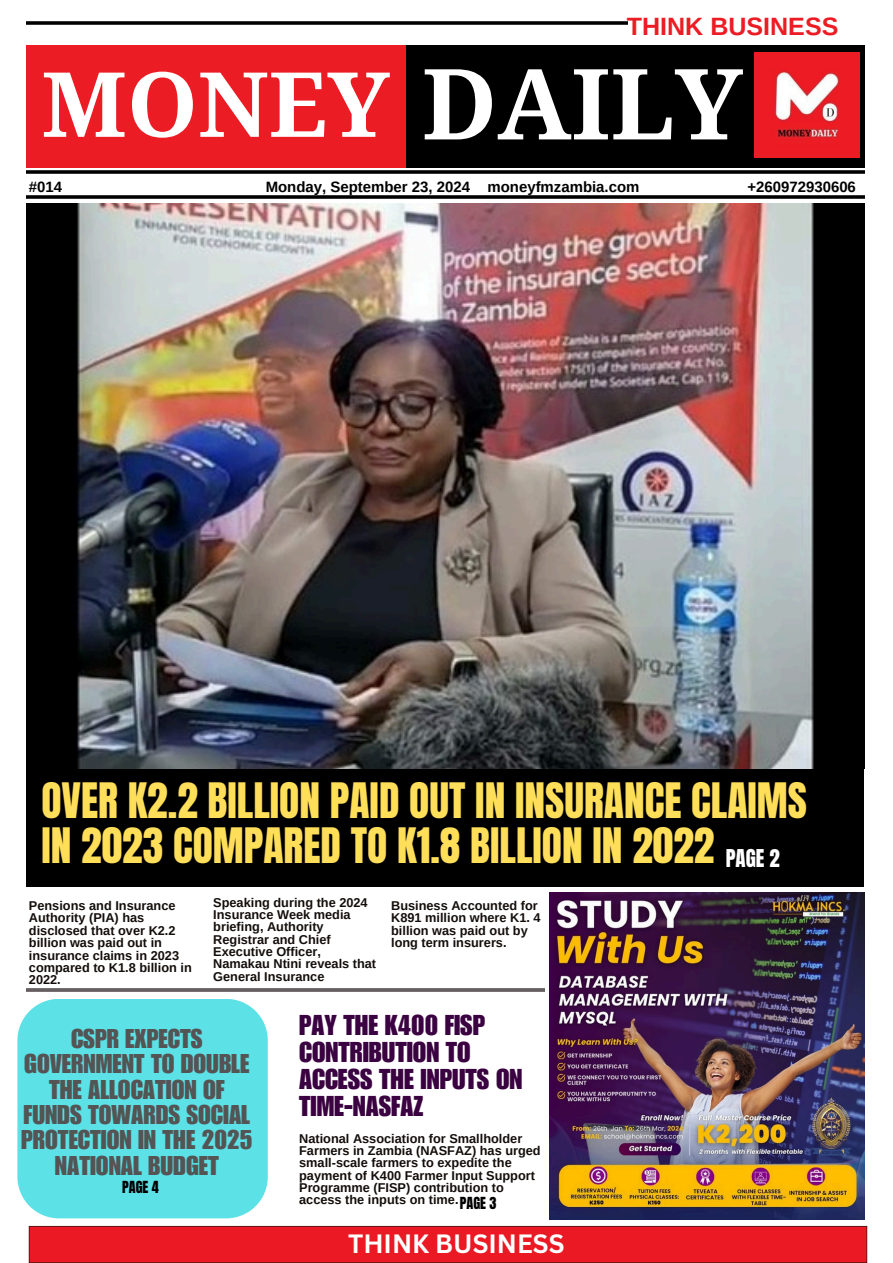
<style>
.page{position:relative;width:893px;height:1263px;background:#fff}
.page>*{position:absolute;margin:0;border:0;box-sizing:border-box;transform-origin:0 0}
.t1{font:700 98.18px "Noto Serif";color:#fff}
.t2{font:700 89.93px "Noto Serif";color:#fff}
.t3{font:41.55px/44.4px "Anton";color:#ffde59}
.t4{font:27.9px/27px "Impact LT Std";color:#3a0240}
.t5{font:26.4px/25.3px "Impact LT Std";color:#545454;text-align:center}
.t6{font:700 25.72px "Canva Sans";color:#fff}
.t7{font:700 25.05px "Arimo";color:#ec1c24}
.t8{font:20.92px "Anton";color:#fff}
.t9{font:700 14.92px "Arimo";color:#000}
.t10{font:14.17px "Anton";color:#000}
.t11{font:700 12.75px/12.4px "Arimo";color:#130e0b}
</style>
<div class="page">
<img style="left:28px;top:1225px;width:840px;height:38px">
<div style="left:27px;top:45px;width:392px;height:122px;background:#ec1c24"></div>
<div style="left:406px;top:45px;width:458px;height:122px;background:#000"></div>
<img style="left:754px;top:52px;width:105px;height:105px">
<img style="left:26px;top:988px;width:518px;height:4px">
<img style="left:27px;top:195px;width:837px;height:4px">
<div style="left:27px;top:769px;width:837px;height:117px;background:#000"></div>
<img style="left:27px;top:170px;width:837px;height:3px">
<img style="left:27px;top:21px;width:600px;height:3px">
<img style="left:27px;top:204px;width:837px;height:565px">
<img style="left:550px;top:893px;width:314px;height:326px">
<div style="left:17px;top:999px;width:251px;height:219px;background:#5ce1e6"></div>
<p class="t7" style="left:627px;top:12px;width:213px">THINK BUSINESS</p>
<p class="t2" style="left:41px;top:41px;width:350px">MONEY</p>
<p class="t1" style="left:422px;top:35px;width:322px">DAILY</p>
<p class="t9" style="left:29px;top:178px;width:35px">#014</p>
<p class="t9" style="left:266px;top:178px;width:206px">Monday, September 23, 2024</p>
<p class="t9" style="left:487px;top:178px;width:153px">moneyfmzambia.com</p>
<p class="t9" style="left:747px;top:178px;width:110px">+260972930606</p>
<p class="t3" style="left:41px;top:779px;width:767px">OVER K2.2 BILLION PAID OUT IN INSURANCE CLAIMS<br>IN 2023 COMPARED TO K1.8 BILLION IN 2022</p>
<h6 class="t8" style="left:726px;top:843px;width:55px">PAGE 2</h6>
<p class="t11" style="left:213px;top:896px;width:164px">Speaking during the 2024<br>Insurance Week media briefing, Authority<br>Registrar and Chief<br>Executive Officer,<br>Namakau Ntini reveals that<br>General Insurance</p>
<h3 class="t11" style="left:29px;top:899px;width:164px">Pensions and Insurance<br>Authority (PIA) has disclosed that over K2.2 billion was paid out in insurance claims in 2023 compared to K1.8 billion in<br>2022.</h3>
<p class="t11" style="left:391px;top:899px;width:151px">Business Accounted for<br>K891 million where K1. 4 billion was paid out by long term insurers.</p>
<h6 class="t4" style="left:299px;top:1016px;width:225px">PAY THE K400 FISP<br>CONTRIBUTION TO<br>ACCESS THE INPUTS ON<br>TIME-NASFAZ</h6>
<h3 class="t5" style="left:21px;top:1030px;width:233px">CSPR EXPECTS<br>GOVERNMENT TO DOUBLE<br>THE ALLOCATION OF<br>FUNDS TOWARDS SOCIAL<br>PROTECTION IN THE 2025<br>NATIONAL BUDGET</h3>
<h2 class="t11" style="left:299px;top:1132px;width:243px">National Association for Smallholder Farmers in Zambia (NASFAZ) has urged small-scale farmers to expedite the payment of K400 Farmer Input Support Programme (FISP) contribution to access the inputs on time.</h2>
<h3 class="t10" style="left:122px;top:1176px;width:38px">PAGE 4</h3>
<h5 class="t10" style="left:460px;top:1193px;width:38px">PAGE 3</h5>
<p class="t6" style="left:348px;top:1225px;width:218px">THINK BUSINESS</p>
</div>
